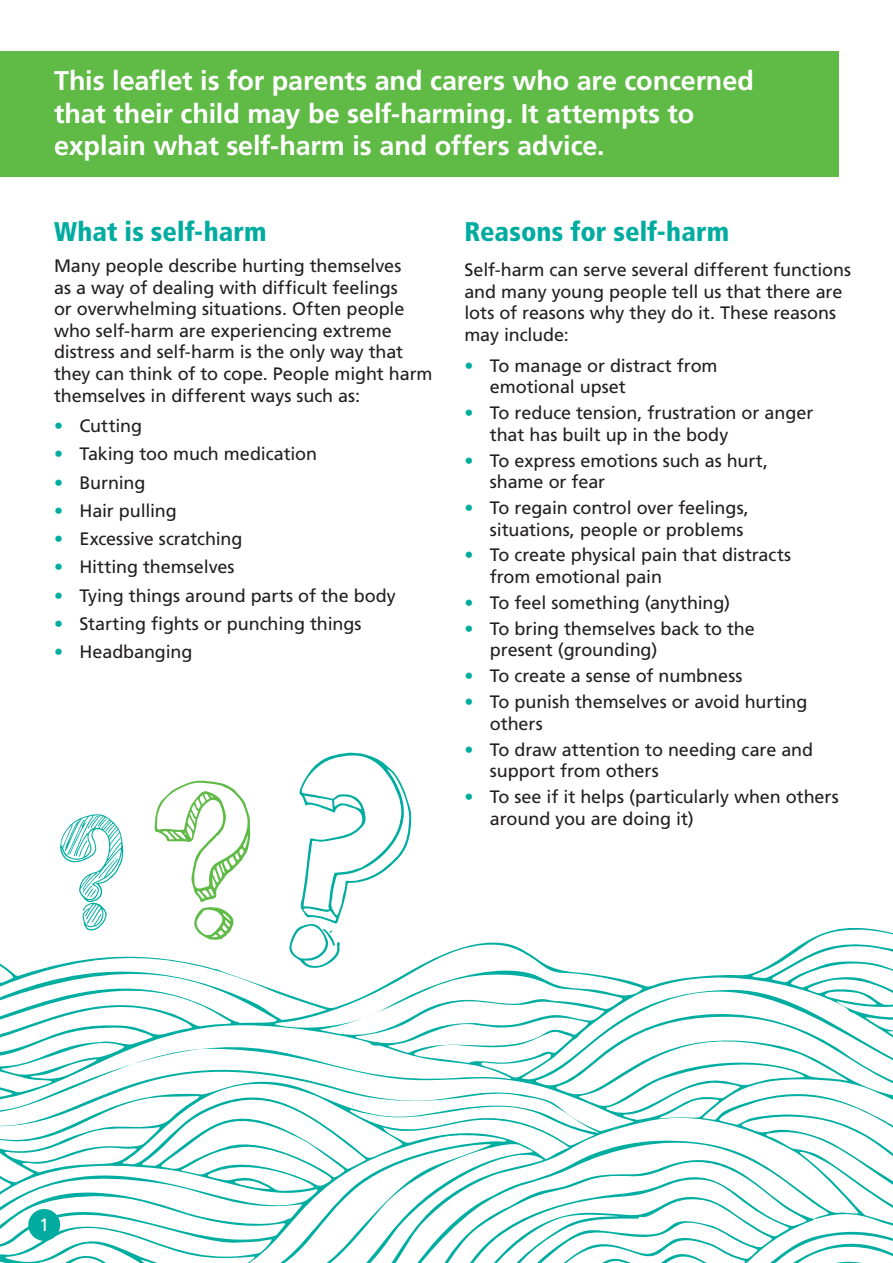
<style>
.page{position:relative;width:893px;height:1263px;background:#fff}
.page>*{position:absolute;margin:0;border:0;box-sizing:border-box;transform-origin:0 0}
.t1{font:700 27px/32.4px "Frutiger LT Std";letter-spacing:-.005em;color:#fff}
.t2{font:900 condensed 27px "Frutiger LT Std";letter-spacing:.005em;color:#00aca0}
.Aqua_bullets{font:18px/21.6px "Frutiger LT Std";letter-spacing:-.005em;color:#231f20}
.Aqua_bullets-2{font:18px "Frutiger LT Std";color:#fff}
.s1{color:#00aca0}
</style>
<div class="page">
<svg style="left:0;top:928px;width:893px;height:335px"></svg>
<svg style="left:133px;top:1049px;width:67px;height:15px"></svg>
<div style="left:0;top:51px;width:839px;height:125px;background:#60bb46"></div>
<svg style="left:288px;top:752px;width:123px;height:216px"></svg>
<svg style="left:154px;top:781px;width:97px;height:159px"></svg>
<svg style="left:59px;top:814px;width:64px;height:119px"></svg>
<div style="left:28px;top:1209px;width:32px;height:32px;background:#00aca0;border-radius:50%"></div>
<p class="t1" style="left:54px;top:65px;width:701px">This leaflet is for parents and carers who are concerned that their child may be self-harming. It attempts to explain what self-harm is and offers advice.</p>
<p class="t2" style="left:54px;top:216px;width:214px">What is self-harm</p>
<p class="Aqua_bullets" style="left:54px;top:255px;width:380px">Many people describe hurting themselves<br>as a way of dealing with difficult feelings<br>or overwhelming situations. Often people who self-harm are experiencing extreme distress and self-harm is the only way that they can think of to cope. People might harm themselves in different ways such as:</p>
<p class="Aqua_bullets" style="left:54px;top:415px;width:90px"><span class="s1">•</span> Cutting</p>
<p class="Aqua_bullets" style="left:54px;top:443px;width:265px"><span class="s1">•</span> Taking too much medication</p>
<p class="Aqua_bullets" style="left:54px;top:472px;width:93px"><span class="s1">•</span> Burning</p>
<p class="Aqua_bullets" style="left:54px;top:500px;width:124px"><span class="s1">•</span> Hair pulling</p>
<p class="Aqua_bullets" style="left:54px;top:528px;width:190px"><span class="s1">•</span> Excessive scratching</p>
<p class="Aqua_bullets" style="left:54px;top:556px;width:182px"><span class="s1">•</span> Hitting themselves</p>
<p class="Aqua_bullets" style="left:54px;top:585px;width:343px"><span class="s1">•</span> Tying things around parts of the body</p>
<p class="Aqua_bullets" style="left:54px;top:613px;width:309px"><span class="s1">•</span> Starting fights or punching things</p>
<p class="Aqua_bullets" style="left:54px;top:641px;width:140px"><span class="s1">•</span> Headbanging</p>
<p class="t2" style="left:464px;top:216px;width:266px">Reasons for self-harm</p>
<p class="Aqua_bullets" style="left:464px;top:259px;width:388px">Self-harm can serve several different functions and many young people tell us that there are lots of reasons why they do it. These reasons may include:</p>
<p class="Aqua_bullets" style="left:490px;top:355px;width:229px;text-indent:-26px"><span class="s1">•</span> To manage or distract from emotional upset</p>
<p class="Aqua_bullets" style="left:490px;top:402px;width:325px;text-indent:-26px"><span class="s1">•</span> To reduce tension, frustration or anger that has built up in the body</p>
<p class="Aqua_bullets" style="left:490px;top:450px;width:280px;text-indent:-26px"><span class="s1">•</span> To express emotions such as hurt, shame or fear</p>
<p class="Aqua_bullets" style="left:490px;top:497px;width:260px;text-indent:-26px"><span class="s1">•</span> To regain control over feelings, situations, people or problems</p>
<p class="Aqua_bullets" style="left:490px;top:544px;width:303px;text-indent:-26px"><span class="s1">•</span> To create physical pain that distracts from emotional pain</p>
<p class="Aqua_bullets" style="left:464px;top:592px;width:267px"><span class="s1">•</span> To feel something (anything)</p>
<p class="Aqua_bullets" style="left:490px;top:618px;width:266px;text-indent:-26px"><span class="s1">•</span> To bring themselves back to the present (grounding)</p>
<p class="Aqua_bullets" style="left:464px;top:665px;width:280px"><span class="s1">•</span> To create a sense of numbness</p>
<p class="Aqua_bullets" style="left:490px;top:691px;width:319px;text-indent:-26px"><span class="s1">•</span> To punish themselves or avoid hurting others</p>
<p class="Aqua_bullets" style="left:490px;top:739px;width:325px;text-indent:-26px"><span class="s1">•</span> To draw attention to needing care and support from others</p>
<p class="Aqua_bullets" style="left:490px;top:786px;width:350px;text-indent:-26px"><span class="s1">•</span> To see if it helps (particularly when others around you are doing it)</p>
<p class="Aqua_bullets-2" style="left:39px;top:1214px;width:12px">1</p>
</div>
